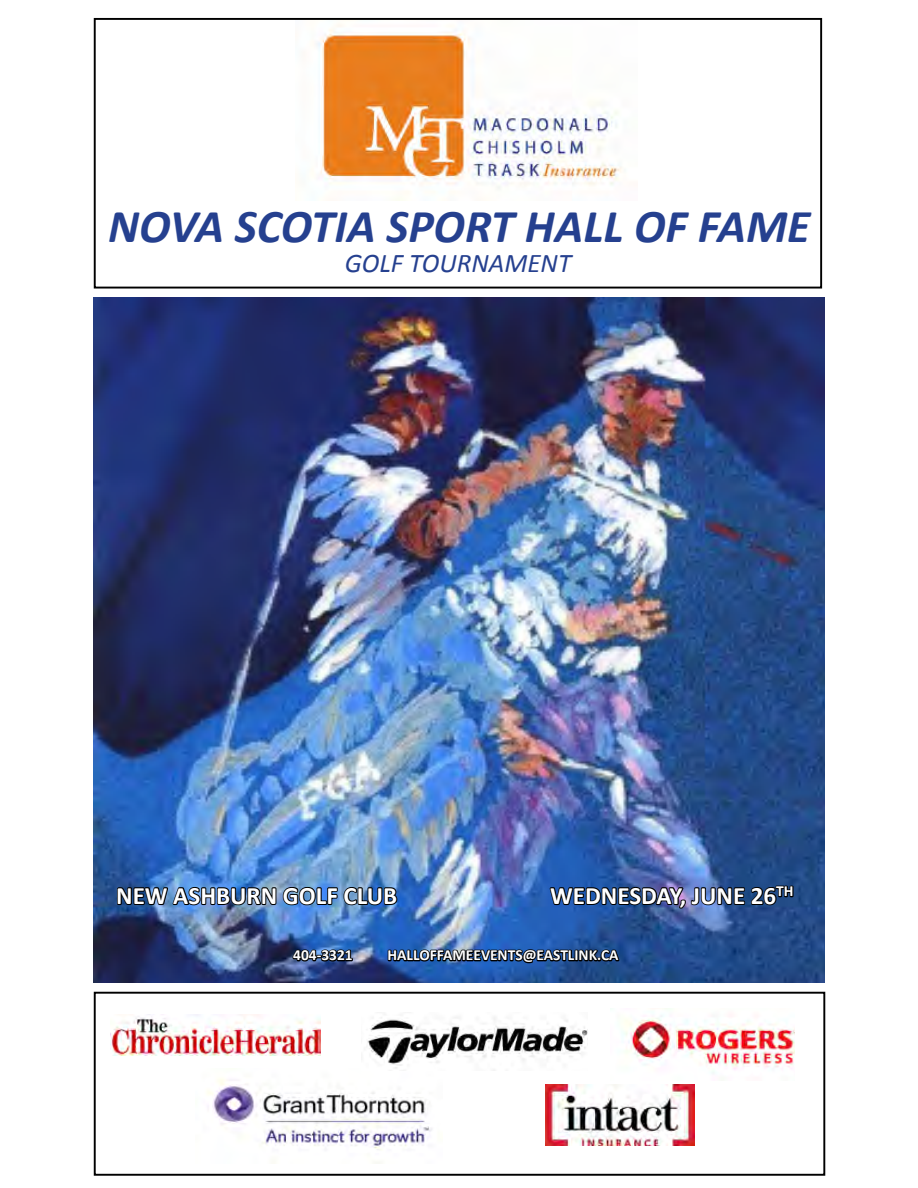
<style>
.page{position:relative;width:918px;height:1188px;background:#fff}
.page>*{position:absolute;margin:0;border:0;box-sizing:border-box;transform-origin:0 0}
.t1{font:italic 700 47.25px "Calibri";color:#25408f}
.t2{font:italic 27px "Calibri";color:#25408f}
.t3{font:700 25.05px "Calibri";color:#fff}
.t4{font:700 15.45px "Calibri";color:#fff}
</style>
<div class="page">
<img style="left:94px;top:298px;width:731px;height:685px">
<img style="left:317px;top:24px;width:305px;height:176px">
<div style="left:94px;top:18px;width:728px;height:271px;border:2px solid #000"></div>
<div style="left:94px;top:992px;width:731px;height:184px;border:2px solid #000"></div>
<img style="left:115px;top:877px;width:284px;height:41px">
<img style="left:548px;top:877px;width:247px;height:41px">
<svg style="left:292px;top:940px;width:62px;height:23px"></svg>
<svg style="left:387px;top:938px;width:233px;height:33px;background:#21477d"></svg>
<img style="left:546px;top:1084px;width:148px;height:61px">
<img style="left:207px;top:1078px;width:225px;height:85px">
<img style="left:622px;top:1008px;width:173px;height:66px">
<img style="left:367px;top:1017px;width:221px;height:54px">
<img style="left:111px;top:1014px;width:209px;height:41px">
<h1 class="t1" style="left:108px;top:196px;width:704px">NOVA SCOTIA SPORT HALL OF FAME</h1>
<p class="t2" style="left:345px;top:245px;width:228px">GOLF TOURNAMENT</p>
<p class="t3" style="left:116px;top:880px;width:283px">NEW ASHBURN GOLF CLUB</p>
<p class="t3" style="left:550px;top:880px;width:245px">WEDNESDAY, JUNE 26<sup>TH</sup></p>
<p class="t4" style="left:293px;top:945px;width:61px">404-3321</p>
<p class="t4" style="left:388px;top:945px;width:233px">HALLOFFAMEEVENTS@EASTLINK.CA</p>
</div>
